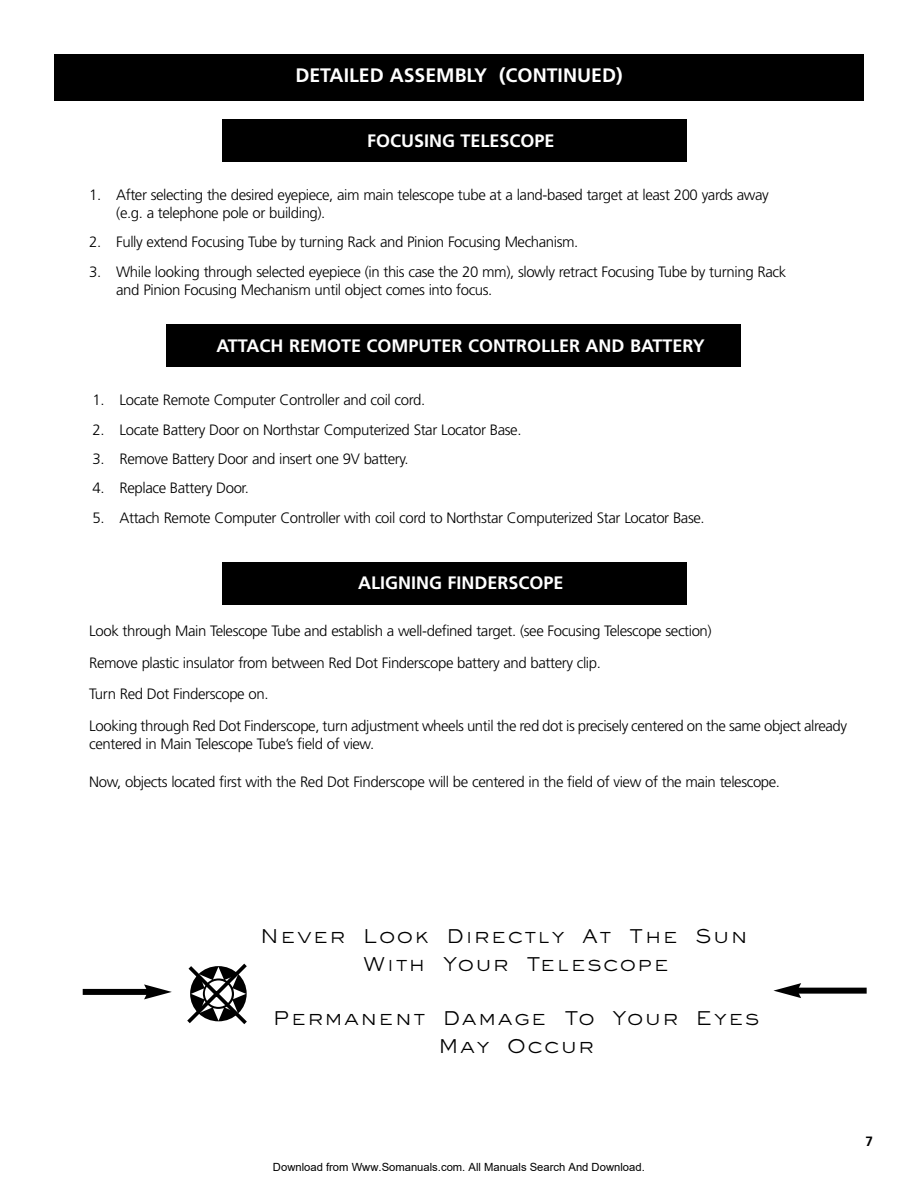
<style>
.page{position:relative;width:918px;height:1188px;background:#fff}
.page>*{position:absolute;margin:0;border:0;box-sizing:border-box;transform-origin:0 0}
.t1{font:21.75px/27.3px "Eyechart";letter-spacing:.085em;color:#000}
.t2{font:700 19.5px "Frutiger";color:#fff}
.t3{font:700 18px "Frutiger";color:#fff}
.t4{font:300 15px/31.8px "Frutiger";letter-spacing:-.03em;color:#000}
.t5{font:700 13.5px "Frutiger";color:#000}
.t6{font:11.25px "Arial";color:#000}
</style>
<div class="page">
<div style="left:222px;top:562px;width:465px;height:43px;background:#000"></div>
<div style="left:222px;top:120px;width:465px;height:42px;background:#000"></div>
<div style="left:54px;top:54px;width:810px;height:46px;background:#000"></div>
<div style="left:167px;top:325px;width:574px;height:42px;background:#000"></div>
<div style="left:83px;top:989px;width:66px;height:6px;background:#000"></div>
<svg style="left:144px;top:984px;width:28px;height:15px"></svg>
<div style="left:796px;top:988px;width:71px;height:6px;background:#000"></div>
<svg style="left:773px;top:983px;width:28px;height:15px"></svg>
<svg style="left:187px;top:963px;width:60px;height:62px"></svg>
<h2 class="t2" style="left:295px;top:68px;width:329px">DETAILED ASSEMBLY (CONTINUED)</h2>
<p class="t3" style="left:367px;top:133px;width:189px">FOCUSING TELESCOPE</p>
<p class="t4" style="left:116px;top:187px;width:654px;line-height:18px;text-indent:-27px">1. After selecting the desired eyepiece, aim main telescope tube at a land-based target at least 200 yards away (e.g. a telephone pole or building).</p>
<p class="t4" style="left:89px;top:227px;width:491px">2. Fully extend Focusing Tube by turning Rack and Pinion Focusing Mechanism.</p>
<p class="t4" style="left:116px;top:264px;width:671px;line-height:18px;text-indent:-27px">3. While looking through selected eyepiece (in this case the 20 mm), slowly retract Focusing Tube by turning Rack and Pinion Focusing Mechanism until object comes into focus.</p>
<p class="t3" style="left:216px;top:338px;width:490px">ATTACH REMOTE COMPUTER CONTROLLER AND BATTERY</p>
<p class="t4" style="left:93px;top:385px;width:334px">1. Locate Remote Computer Controller and coil cord.</p>
<p class="t4" style="left:93px;top:415px;width:430px">2. Locate Battery Door on Northstar Computerized Star Locator Base.</p>
<p class="t4" style="left:93px;top:444px;width:318px">3. Remove Battery Door and insert one 9V battery.</p>
<p class="t4" style="left:93px;top:473px;width:158px">4. Replace Battery Door.</p>
<p class="t4" style="left:93px;top:503px;width:614px">5. Attach Remote Computer Controller with coil cord to Northstar Computerized Star Locator Base.</p>
<p class="t3" style="left:358px;top:576px;width:207px">ALIGNING FINDERSCOPE</p>
<p class="t4" style="left:89px;top:616px;width:759px">Look through Main Telescope Tube and establish a well-defined target. (see Focusing Telescope section)<br>Remove plastic insulator from between Red Dot Finderscope battery and battery clip.<br>Turn Red Dot Finderscope on.<br>Looking through Red Dot Finderscope, turn adjustment wheels until the red dot is precisely centered on the same object already</p>
<p class="t4" style="left:89px;top:730px;width:287px">centered in Main Telescope Tube’s field of view.</p>
<p class="t4" style="left:89px;top:767px;width:692px">Now, objects located first with the Red Dot Finderscope will be centered in the field of view of the main telescope.</p>
<h1 class="t1" style="left:364px;top:922px;width:386px;text-indent:-103px">Never Look Directly At The Sun<br>With Your Telescope</h1>
<h1 class="t1" style="left:273px;top:1004px;width:488px;text-align:center">Permanent Damage To Your Eyes<br>May Occur</h1>
<p class="t6" style="left:273px;top:1160px;width:373px">Download from Www.Somanuals.com. All Manuals Search And Download.</p>
<p class="t5" style="left:866px;top:1136px;width:9px">7</p>
</div>
